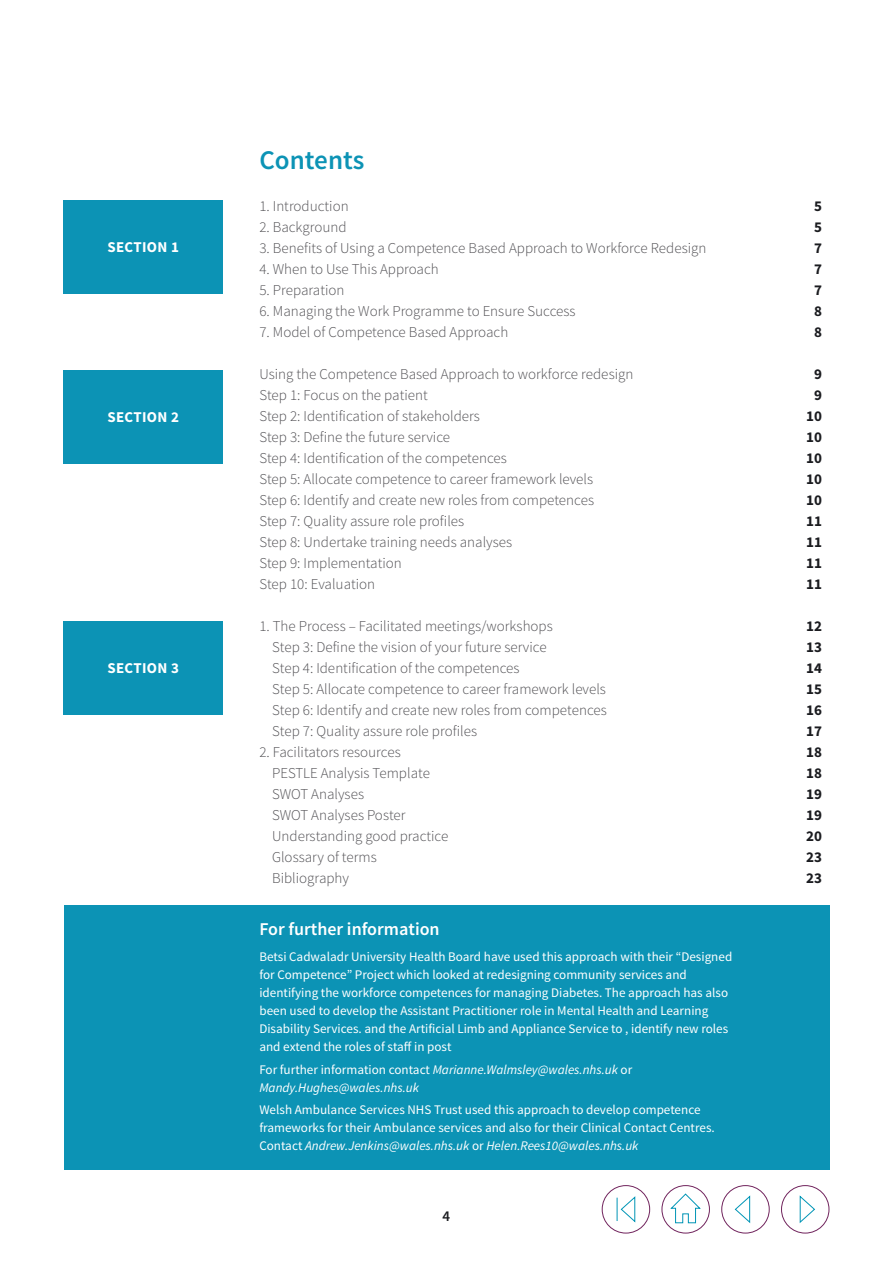
<style>
.page{position:relative;width:893px;height:1263px;background:#fff}
.page>*{position:absolute;margin:0;border:0;box-sizing:border-box;transform-origin:0 0}
.t1{font:600 27px "Source Sans Pro";color:#0c93b5}
.t2{font:600 18px "Source Sans Pro";color:#fff}
.t3{font:300 15px "Source Sans Pro";color:#504f53}
.t4{font:700 15px "Source Sans Pro";color:#1b1c20}
.t5{font:700 15px "Source Sans Pro";letter-spacing:.02em;color:#fff}
.t6{font:600 15px "Source Sans Pro";color:#1b1c20}
.t7{font:13.2px/18px "Source Sans Pro";color:#fff}
.t8{font:italic 13.2px/18px "Source Sans Pro";color:#fff}
.s1{font-style:normal}
.s2{font-style:italic}
</style>
<div class="page">
<svg style="left:602px;top:1185px;width:227px;height:48px"></svg>
<div style="left:64px;top:200px;width:159px;height:93px;background:#0c93b5"></div>
<div style="left:64px;top:370px;width:159px;height:93px;background:#0c93b5"></div>
<div style="left:64px;top:621px;width:159px;height:93px;background:#0c93b5"></div>
<div style="left:64px;top:905px;width:765px;height:265px;background:#0c93b5"></div>
<p class="t5" style="left:108px;top:238px;width:73px">SECTION 1</p>
<p class="t5" style="left:108px;top:408px;width:73px">SECTION 2</p>
<p class="t5" style="left:108px;top:659px;width:73px">SECTION 3</p>
<h1 class="t1" style="left:259px;top:143px;width:107px">Contents</h1>
<p class="t3" style="left:259px;top:197px;width:91px">1. Introduction</p>
<p class="t4" style="left:814px;top:196px;width:9px">5</p>
<p class="t3" style="left:259px;top:218px;width:89px">2. Background</p>
<p class="t4" style="left:814px;top:217px;width:9px">5</p>
<p class="t3" style="left:259px;top:239px;width:449px">3. Benefits of Using a Competence Based Approach to Workforce Redesign</p>
<p class="t4" style="left:814px;top:238px;width:9px">7</p>
<p class="t3" style="left:259px;top:260px;width:181px">4. When to Use This Approach</p>
<p class="t4" style="left:814px;top:259px;width:9px">7</p>
<p class="t3" style="left:259px;top:281px;width:87px">5. Preparation</p>
<p class="t4" style="left:814px;top:280px;width:9px">7</p>
<p class="t3" style="left:259px;top:302px;width:318px">6. Managing the Work Programme to Ensure Success</p>
<p class="t4" style="left:814px;top:301px;width:9px">8</p>
<p class="t3" style="left:259px;top:323px;width:250px">7. Model of Competence Based Approach</p>
<p class="t4" style="left:814px;top:322px;width:9px">8</p>
<p class="t3" style="left:259px;top:365px;width:376px">Using the Competence Based Approach to workforce redesign</p>
<p class="t4" style="left:814px;top:364px;width:9px">9</p>
<p class="t3" style="left:259px;top:386px;width:170px">Step 1: Focus on the patient</p>
<p class="t4" style="left:814px;top:385px;width:9px">9</p>
<p class="t3" style="left:259px;top:407px;width:222px">Step 2: Identification of stakeholders</p>
<p class="t4" style="left:806px;top:406px;width:17px">10</p>
<p class="t3" style="left:259px;top:428px;width:192px">Step 3: Define the future service</p>
<p class="t4" style="left:806px;top:427px;width:17px">10</p>
<p class="t3" style="left:259px;top:449px;width:249px">Step 4: Identification of the competences</p>
<p class="t4" style="left:806px;top:448px;width:17px">10</p>
<p class="t3" style="left:259px;top:470px;width:335px">Step 5: Allocate competence to career framework levels</p>
<p class="t4" style="left:806px;top:469px;width:17px">10</p>
<p class="t3" style="left:259px;top:491px;width:336px">Step 6: Identify and create new roles from competences</p>
<p class="t4" style="left:806px;top:490px;width:17px">10</p>
<p class="t3" style="left:259px;top:512px;width:206px">Step 7: Quality assure role profiles</p>
<p class="t4" style="left:806px;top:511px;width:17px">11</p>
<p class="t3" style="left:259px;top:533px;width:254px">Step 8: Undertake training needs analyses</p>
<p class="t4" style="left:806px;top:532px;width:17px">11</p>
<p class="t3" style="left:259px;top:554px;width:144px">Step 9: Implementation</p>
<p class="t4" style="left:806px;top:553px;width:17px">11</p>
<p class="t3" style="left:259px;top:575px;width:117px">Step 10: Evaluation</p>
<p class="t4" style="left:806px;top:574px;width:17px">11</p>
<p class="t3" style="left:259px;top:617px;width:295px">1. The Process – Facilitated meetings/workshops</p>
<p class="t4" style="left:806px;top:616px;width:17px">12</p>
<p class="t3" style="left:272px;top:638px;width:276px">Step 3: Define the vision of your future service</p>
<p class="t4" style="left:806px;top:637px;width:17px">13</p>
<p class="t3" style="left:272px;top:659px;width:249px">Step 4: Identification of the competences</p>
<p class="t4" style="left:806px;top:658px;width:17px">14</p>
<p class="t3" style="left:272px;top:680px;width:335px">Step 5: Allocate competence to career framework levels</p>
<p class="t4" style="left:806px;top:679px;width:17px">15</p>
<p class="t3" style="left:272px;top:701px;width:336px">Step 6: Identify and create new roles from competences</p>
<p class="t4" style="left:806px;top:700px;width:17px">16</p>
<p class="t3" style="left:272px;top:722px;width:206px">Step 7: Quality assure role profiles</p>
<p class="t4" style="left:806px;top:721px;width:17px">17</p>
<p class="t3" style="left:259px;top:743px;width:143px">2. Facilitators resources</p>
<p class="t4" style="left:806px;top:742px;width:17px">18</p>
<p class="t3" style="left:272px;top:764px;width:159px">PESTLE Analysis Template</p>
<p class="t4" style="left:806px;top:763px;width:17px">18</p>
<p class="t3" style="left:272px;top:785px;width:93px">SWOT Analyses</p>
<p class="t4" style="left:806px;top:784px;width:17px">19</p>
<p class="t3" style="left:272px;top:806px;width:135px">SWOT Analyses Poster</p>
<p class="t4" style="left:806px;top:805px;width:17px">19</p>
<p class="t3" style="left:272px;top:827px;width:178px">Understanding good practice</p>
<p class="t4" style="left:806px;top:826px;width:17px">20</p>
<p class="t3" style="left:272px;top:848px;width:106px">Glossary of terms</p>
<p class="t4" style="left:806px;top:847px;width:17px">23</p>
<p class="t3" style="left:272px;top:869px;width:78px">Bibliography</p>
<p class="t4" style="left:806px;top:868px;width:17px">23</p>
<p class="t2" style="left:259px;top:917px;width:182px">For further information</p>
<p class="t7" style="left:259px;top:948px;width:474px">Betsi Cadwaladr University Health Board have used this approach with their “Designed for Competence” Project which looked at redesigning community services and identifying the workforce competences for managing Diabetes. The approach has also been used to develop the Assistant Practitioner role in Mental Health and Learning Disability Services. and the Artificial Limb and Appliance Service to , identify new roles and extend the roles of staff in post</p>
<p class="t8" style="left:259px;top:1060px;width:374px"><span class="s1">For further information contact</span> Marianne.Walmsley@wales.nhs.uk <span class="s1">or<br></span>Mandy.Hughes@wales.nhs.uk</p>
<p class="t7" style="left:259px;top:1101px;width:457px">Welsh Ambulance Services NHS Trust used this approach to develop competence frameworks for their Ambulance services and also for their Clinical Contact Centres.<br>Contact <span class="s2">Andrew.Jenkins@wales.nhs.uk</span> or <span class="s2">Helen.Rees10@wales.nhs.uk</span></p>
<p class="t6" style="left:443px;top:1206px;width:9px">4</p>
</div>
